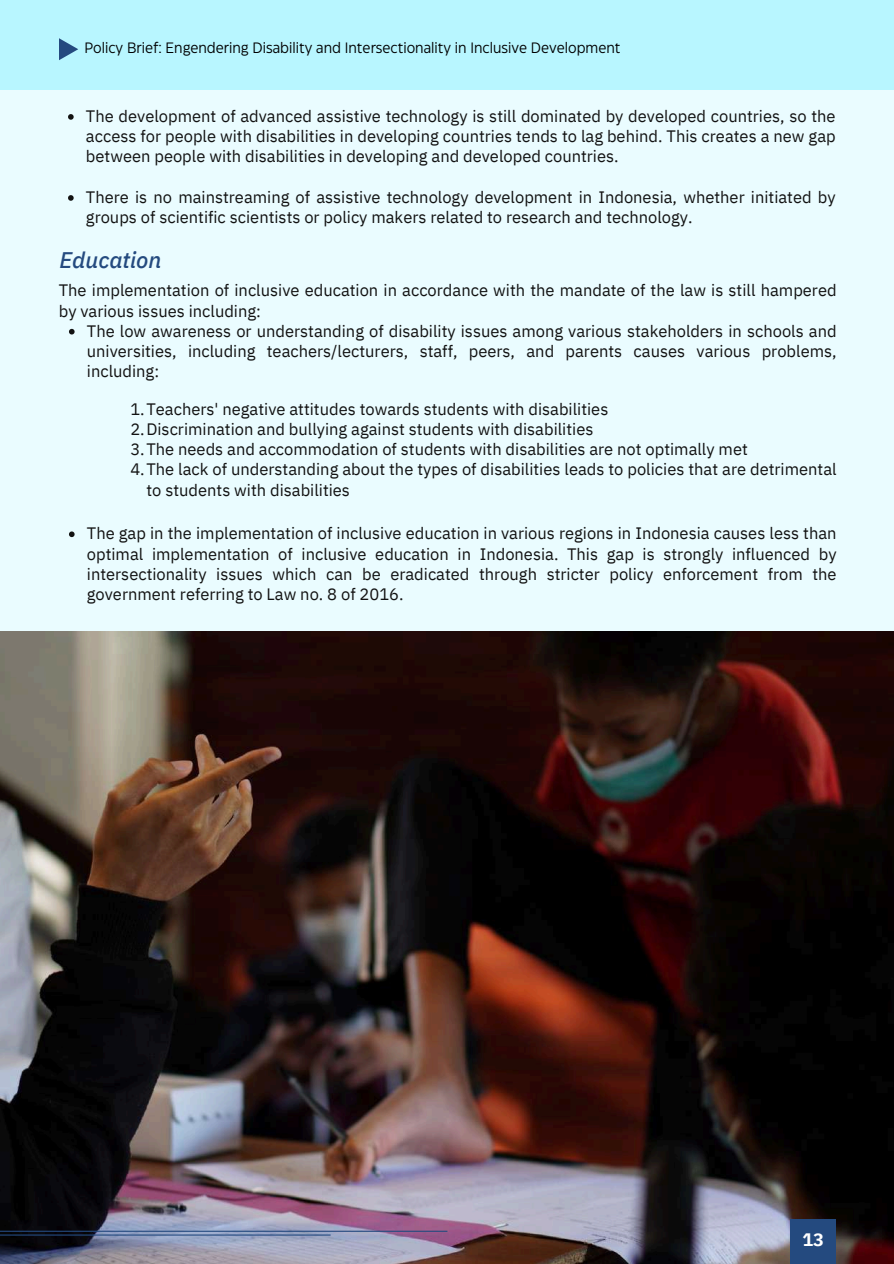
<style>
.page{position:relative;width:894px;height:1264px;background:#fff}
.page>*{position:absolute;margin:0;border:0;box-sizing:border-box;transform-origin:0 0}
.t1{font:italic 500 22.5px "IBM Plex Sans";color:#244a7f}
.t2{font:700 18px "IBM Plex Sans";color:#fff}
.t3{font:16.5px/20.2px "IBM Plex Sans";color:#121212;text-align:justify}
.t4{font:15px "Eastman Grotesque";color:#000}
</style>
<div class="page">
<div style="left:0;top:0;width:893px;height:1263px;background:#eafcff"></div>
<div style="left:0;top:0;width:893px;height:89px;background:#b8f6ff"></div>
<svg style="left:59px;top:38px;width:19px;height:22px"></svg>
<img style="left:0;top:631px;width:893px;height:632px">
<div style="left:790px;top:1219px;width:45px;height:44px;background:#244a7f"></div>
<hr style="left:0;top:1230px;width:447px;height:1px;background:#244a7f">
<hr style="left:0;top:1234px;width:330px;height:1px;background:#244a7f">
<svg style="left:68px;top:114px;width:6px;height:6px"></svg>
<svg style="left:68px;top:195px;width:6px;height:6px"></svg>
<svg style="left:69px;top:329px;width:6px;height:5px"></svg>
<svg style="left:69px;top:531px;width:6px;height:6px"></svg>
<p class="t4" style="left:84px;top:42px;width:537px">Policy Brief: Engendering Disability and Intersectionality in Inclusive Development</p>
<p class="t3" style="left:86px;top:106px;width:751px">The development of advanced assistive technology is still dominated by developed countries, so the access for people with disabilities in developing countries tends to lag behind. This creates a new gap between people with disabilities in developing and developed countries.</p>
<p class="t3" style="left:86px;top:187px;width:751px">There is no mainstreaming of assistive technology development in Indonesia, whether initiated by groups of scientific scientists or policy makers related to research and technology.</p>
<h1 class="t1" style="left:59px;top:245px;width:103px">Education</h1>
<p class="t3" style="left:59px;top:280px;width:779px">The implementation of inclusive education in accordance with the mandate of the law is still hampered by various issues including:</p>
<p class="t3" style="left:87px;top:320px;width:751px">The low awareness or understanding of disability issues among various stakeholders in schools and universities, including teachers/lecturers, staff, peers, and parents causes various problems, including:</p>
<p class="t3" style="left:130px;top:398px;width:479px">1.Teachers' negative attitudes towards students with disabilities</p>
<p class="t3" style="left:130px;top:418px;width:464px">2.Discrimination and bullying against students with disabilities</p>
<p class="t3" style="left:130px;top:439px;width:618px">3.The needs and accommodation of students with disabilities are not optimally met</p>
<p class="t3" style="left:130px;top:459px;width:707px">4.The lack of understanding about the types of disabilities leads to policies that are detrimental</p>
<p class="t3" style="left:146px;top:479px;width:205px">to students with disabilities</p>
<p class="t3" style="left:87px;top:523px;width:751px">The gap in the implementation of inclusive education in various regions in Indonesia causes less than optimal implementation of inclusive education in Indonesia. This gap is strongly influenced by intersectionality issues which can be eradicated through stricter policy enforcement from the government referring to Law no. 8 of 2016.</p>
<p class="t2" style="left:802px;top:1227px;width:23px">13</p>
</div>
